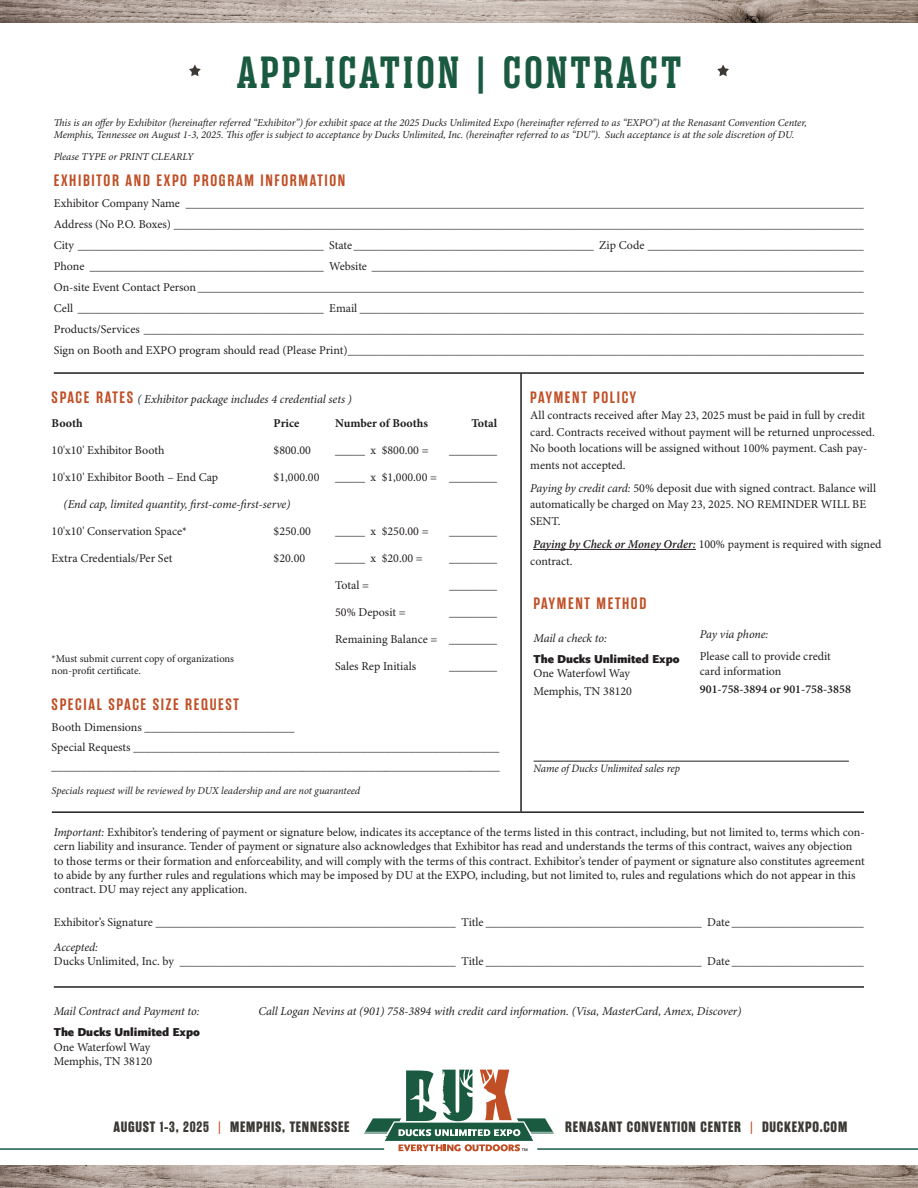
<style>
.page{position:relative;width:918px;height:1188px;background:#fff}
.page>*{position:absolute;margin:0;border:0;box-sizing:border-box;transform-origin:0 0}
.t1{font:600 45px "Rama Slab E";letter-spacing:.08em;color:#195a41}
.t2{font:600 16.5px "Rama Gothic E";letter-spacing:.1em;color:#c04f26}
.t3{font:700 15px "Rama Gothic E";letter-spacing:.05em;color:#3c3935}
.t4{font:12px/16.5px "Minion Pro";color:#231f20}
.t5{font:italic 12px "Minion Pro";letter-spacing:-.005em;color:#231f20}
.t6{font:900 12px "Scala Sans OT";color:#231f20}
.t7{font:700 12px "Minion Pro";color:#231f20}
.t8{font:600 12px "Minion Pro";color:#231f20}
.t9{font:italic 11.25px "Minion Pro";letter-spacing:-.01em;color:#231f20;scale:.96 1}
.t10{font:italic 10.5px/12.6px "Minion Pro";letter-spacing:-.005em;color:#231f20}
.t11{font:10.5px/12.6px "Minion Pro";letter-spacing:-.005em;color:#231f20}
.s1{font-style:italic}
.s2{font-weight:600;font-style:italic}
.s3{font-family:"Rama Gothic E";font-weight:600;font-style:normal;font-size:16.5px;color:#c04f26}
.s4{font-weight:400;color:#c04f26}
</style>
<div class="page">
<hr style="left:533px;top:549px;width:163px;height:1px;background:#231f20">
<hr style="left:54px;top:372px;width:810px;height:2px;background:#231f20">
<hr style="left:52px;top:811px;width:812px;height:2px;background:#231f20">
<hr style="left:54px;top:986px;width:810px;height:2px;background:#231f20">
<hr style="left:520px;top:373px;width:2px;height:439px;background:#231f20">
<hr style="left:534px;top:761px;width:315px;height:1px;background:#231f20">
<svg style="left:717px;top:65px;width:12px;height:11px"></svg>
<svg style="left:189px;top:65px;width:12px;height:11px"></svg>
<svg style="left:364px;top:1070px;width:190px;height:81px"></svg>
<img style="left:0;top:1166px;width:918px;height:22px">
<img style="left:0;top:0;width:918px;height:22px">
<hr style="left:0;top:1148px;width:384px;height:2px;background:#195a41">
<hr style="left:537px;top:1148px;width:381px;height:2px;background:#195a41">
<p class="t1" style="left:237px;top:48px;width:445px">APPLICATION | CONTRACT</p>
<p class="t10" style="left:54px;top:116px;width:755px">This is an offer by Exhibitor (hereinafter referred “Exhibitor”) for exhibit space at the 2025 Ducks Unlimited Expo (hereinafter referred to as “EXPO”) at the Renasant Convention Center,<br>Memphis, Tennessee on August 1-3, 2025. This offer is subject to acceptance by Ducks Unlimited, Inc. (hereinafter referred to as “DU”). Such acceptance is at the sole discretion of DU.</p>
<p class="t2" style="left:54px;top:172px;width:293px">EXHIBITOR AND EXPO PROGRAM INFORMATION</p>
<p class="t4" style="left:54px;top:196px;width:811px">Exhibitor Company Name _________________________________________________________________________________________________________________</p>
<p class="t4" style="left:54px;top:217px;width:811px">Address (No P.O. Boxes) ___________________________________________________________________________________________________________________</p>
<p class="t4" style="left:54px;top:238px;width:811px">City _________________________________________ State ________________________________________ Zip Code ____________________________________</p>
<p class="t4" style="left:54px;top:259px;width:811px">Phone _______________________________________ Website __________________________________________________________________________________</p>
<p class="t4" style="left:54px;top:280px;width:811px">On-site Event Contact Person_______________________________________________________________________________________________________________</p>
<p class="t4" style="left:54px;top:301px;width:811px">Cell _________________________________________ Email ____________________________________________________________________________________</p>
<p class="t4" style="left:54px;top:322px;width:811px">Products/Services ________________________________________________________________________________________________________________________</p>
<p class="t4" style="left:54px;top:343px;width:811px">Sign on Booth and EXPO program should read (Please Print)______________________________________________________________________________________</p>
<p class="t2" style="left:530px;top:388px;width:108px">PAYMENT POLICY</p>
<p class="t4" style="left:530px;top:408px;width:346px">All contracts received after May 23, 2025 must be paid in full by credit card. Contracts received without payment will be returned unprocessed.<br>No booth locations will be assigned without 100% payment. Cash pay&shy;ments not accepted.</p>
<p class="t4" style="left:530px;top:480px;width:347px"><span class="s1">Paying by credit card:</span> 50% deposit due with signed contract. Balance will automatically be charged on May 23, 2025. NO REMINDER WILL BE<br>SENT.</p>
<p class="t4" style="left:530px;top:537px;width:353px"><span class="s2">Paying by Check or Money Order:</span> 100% payment is required with signed contract.</p>
<p class="t10" style="left:54px;top:151px;width:141px">Please TYPE or PRINT CLEARLY</p>
<p class="t5" style="left:52px;top:392px;width:302px"><span class="s3">SPACE RATES</span> ( Exhibitor package includes 4 credential sets )</p>
<p class="t7" style="left:52px;top:416px;width:33px">Booth</p>
<p class="t7" style="left:274px;top:416px;width:27px">Price</p>
<p class="t7" style="left:335px;top:416px;width:94px">Number of Booths</p>
<p class="t7" style="left:471px;top:416px;width:27px">Total</p>
<p class="t4" style="left:52px;top:442px;width:114px">10'x10' Exhibitor Booth</p>
<p class="t4" style="left:274px;top:442px;width:39px">$800.00</p>
<p class="t4" style="left:335px;top:442px;width:95px">_____ x $800.00 =</p>
<p class="t4" style="left:449px;top:442px;width:49px">________</p>
<p class="t4" style="left:52px;top:469px;width:168px">10'x10' Exhibitor Booth – End Cap</p>
<p class="t4" style="left:274px;top:469px;width:47px">$1,000.00</p>
<p class="t4" style="left:335px;top:469px;width:163px">_____ x $1,000.00 = ________</p>
<p class="t5" style="left:64px;top:497px;width:228px">(End cap, limited quantity, first-come-first-serve)</p>
<p class="t4" style="left:52px;top:523px;width:137px">10'x10' Conservation Space*</p>
<p class="t4" style="left:274px;top:523px;width:39px">$250.00</p>
<p class="t4" style="left:335px;top:523px;width:95px">_____ x $250.00 =</p>
<p class="t4" style="left:449px;top:523px;width:49px">________</p>
<p class="t4" style="left:52px;top:550px;width:122px">Extra Credentials/Per Set</p>
<p class="t4" style="left:274px;top:550px;width:33px">$20.00</p>
<p class="t4" style="left:335px;top:550px;width:89px">_____ x $20.00 =</p>
<p class="t4" style="left:449px;top:550px;width:49px">________</p>
<p class="t4" style="left:335px;top:577px;width:35px">Total =</p>
<p class="t4" style="left:449px;top:577px;width:49px">________</p>
<p class="t4" style="left:335px;top:604px;width:72px">50% Deposit =</p>
<p class="t4" style="left:449px;top:604px;width:49px">________</p>
<p class="t4" style="left:335px;top:631px;width:163px">Remaining Balance = ________</p>
<p class="t4" style="left:335px;top:658px;width:83px">Sales Rep Initials</p>
<p class="t4" style="left:449px;top:658px;width:49px">________</p>
<p class="t2" style="left:534px;top:595px;width:114px">PAYMENT METHOD</p>
<p class="t5" style="left:534px;top:631px;width:75px">Mail a check to:</p>
<p class="t6" style="left:534px;top:652px;width:148px">The Ducks Unlimited Expo</p>
<p class="t4" style="left:534px;top:666px;width:98px">One Waterfowl Way</p>
<p class="t4" style="left:534px;top:684px;width:100px">Memphis, TN 38120</p>
<p class="t5" style="left:700px;top:627px;width:70px">Pay via phone:</p>
<p class="t4" style="left:700px;top:649px;width:133px">Please call to provide credit</p>
<p class="t4" style="left:700px;top:663px;width:83px">card information</p>
<p class="t8" style="left:700px;top:682px;width:153px">901-758-3894 or 901-758-3858</p>
<p class="t11" style="left:52px;top:653px;width:184px">*Must submit current copy of organizations non-profit certificate.</p>
<p class="t2" style="left:52px;top:695px;width:189px">SPECIAL SPACE SIZE REQUEST</p>
<p class="t4" style="left:52px;top:719px;width:244px">Booth Dimensions _________________________</p>
<p class="t4" style="left:52px;top:739px;width:449px">Special Requests _____________________________________________________________</p>
<p class="t4" style="left:52px;top:758px;width:450px">___________________________________________________________________________</p>
<p class="t10" style="left:52px;top:785px;width:310px">Specials request will be reviewed by DUX leadership and are not guaranteed</p>
<p class="t9" style="left:534px;top:762px;width:154px">Name of Ducks Unlimited sales rep</p>
<p class="t4" style="left:54px;top:825px;width:812px;line-height:14.4px"><span class="s1">Important:</span> Exhibitor’s tendering of payment or signature below, indicates its acceptance of the terms listed in this contract, including, but not limited to, terms which con&shy;cern liability and insurance. Tender of payment or signature also acknowledges that Exhibitor has read and understands the terms of this contract, waives any objection to those terms or their formation and enforceability, and will comply with the terms of this contract. Exhibitor’s tender of payment or signature also constitutes agreement to abide by any further rules and regulations which may be imposed by DU at the EXPO, including, but not limited to, rules and regulations which do not appear in this contract. DU may reject any application.</p>
<p class="t4" style="left:54px;top:914px;width:811px">Exhibitor’s Signature __________________________________________________ Title ____________________________________ Date ______________________</p>
<p class="t4" style="left:54px;top:940px;width:811px;line-height:14.4px"><span class="s1">Accepted:<br></span>Ducks Unlimited, Inc. by ______________________________________________ Title ____________________________________ Date ______________________</p>
<p class="t5" style="left:54px;top:1004px;width:147px">Mail Contract and Payment to:</p>
<p class="t6" style="left:54px;top:1026px;width:148px">The Ducks Unlimited Expo</p>
<p class="t4" style="left:54px;top:1039px;width:98px">One Waterfowl Way</p>
<p class="t4" style="left:54px;top:1054px;width:100px">Memphis, TN 38120</p>
<p class="t5" style="left:258px;top:1004px;width:484px">Call Logan Nevins at (901) 758-3894 with credit card information. (Visa, MasterCard, Amex, Discover)</p>
<p class="t3" style="left:113px;top:1118px;width:238px">AUGUST 1-3, 2025 <span class="s4">|</span> MEMPHIS, TENNESSEE</p>
<p class="t3" style="left:565px;top:1119px;width:283px">RENASANT CONVENTION CENTER <span class="s4">|</span> DUCKEXPO.COM</p>
</div>
